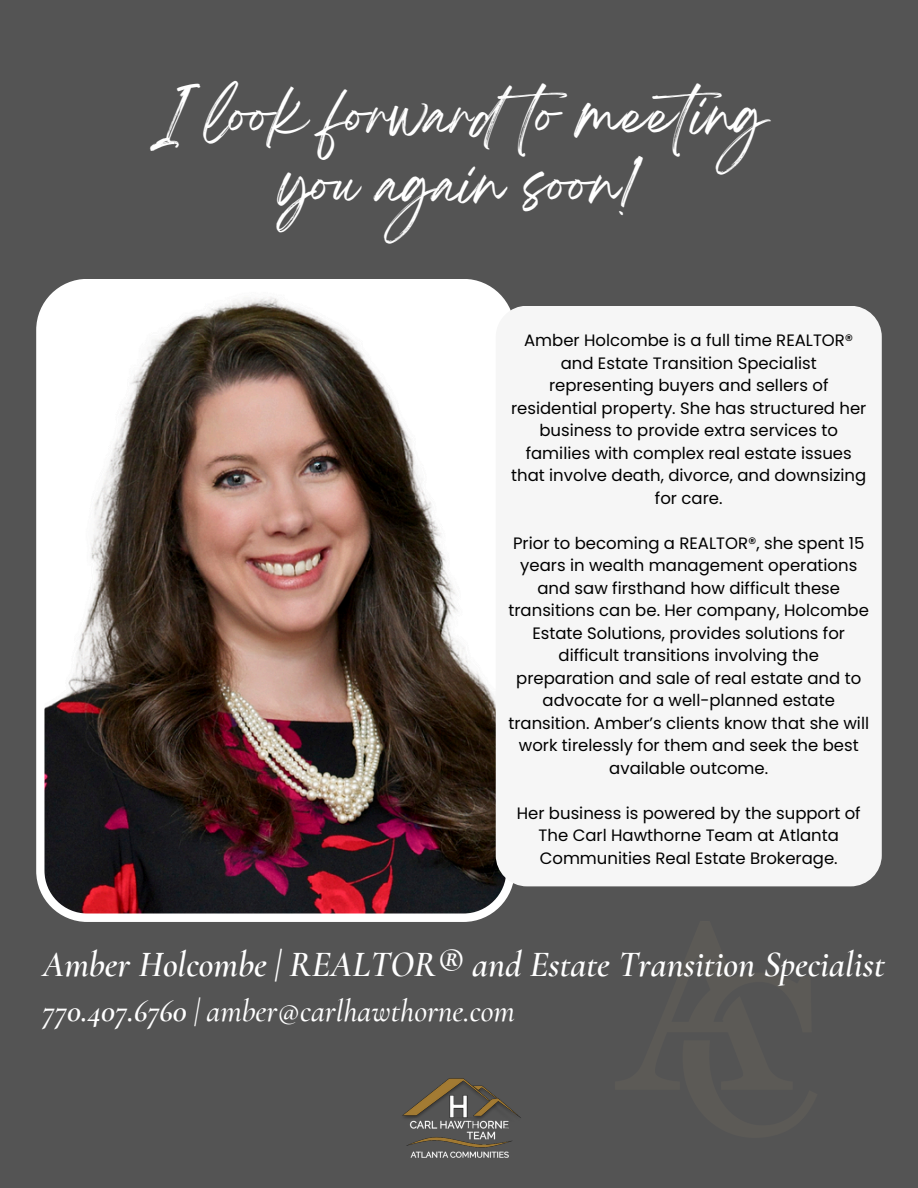
<style>
.page{position:relative;width:918px;height:1188px;background:#545454}
.page>*{position:absolute;margin:0;border:0;box-sizing:border-box;transform-origin:0 0}
.t1{font:49.5px/68.8px "Breathing";color:#fff;text-align:center}
.t2{font:italic 600 36px "Cormorant Garamond";color:#fff}
.t3{font:italic 500 31.5px "Cormorant Garamond";color:#fff}
.t4{font:16.5px/22.5px "Poppins";color:#000;text-align:center}
.s1{font-weight:600}
</style>
<div class="page">
<img style="left:402px;top:1078px;width:119px;height:80px">
<img style="left:36px;top:279px;width:479px;height:642px">
<div style="left:496px;top:306px;width:386px;height:580px;background:#f6f6f6;border-radius:31px"></div>
<p class="t1" style="left:150px;top:95px;width:619px">I look forward to meeting you again soon!</p>
<p class="t4" style="left:511px;top:329px;width:357px">Amber Holcombe is a full time REALTOR® and Estate Transition Specialist representing buyers and sellers of residential property. She has structured her business to provide extra services to families with complex real estate issues that involve death, divorce, and downsizing for care.</p>
<p class="t4" style="left:508px;top:532px;width:362px">Prior to becoming a REALTOR®, she spent 15 years in wealth management operations and saw firsthand how difficult these transitions can be. Her company, Holcombe Estate Solutions, provides solutions for difficult transitions involving the preparation and sale of real estate and to advocate for a well-planned estate transition. Amber’s clients know that she will work tirelessly for them and seek the best available outcome.</p>
<p class="t4" style="left:517px;top:802px;width:345px">Her business is powered by the support of<br>The Carl Hawthorne Team at Atlanta<br>Communities Real Estate Brokerage.</p>
<h2 class="t2" style="left:43px;top:943px;width:844px">Amber Holcombe | REALTOR® and Estate Transition Specialist</h2>
<h2 class="t3" style="left:43px;top:992px;width:474px"><span class="s1">770.407.6760</span> | amber@carlhawthorne.com</h2>
</div>
